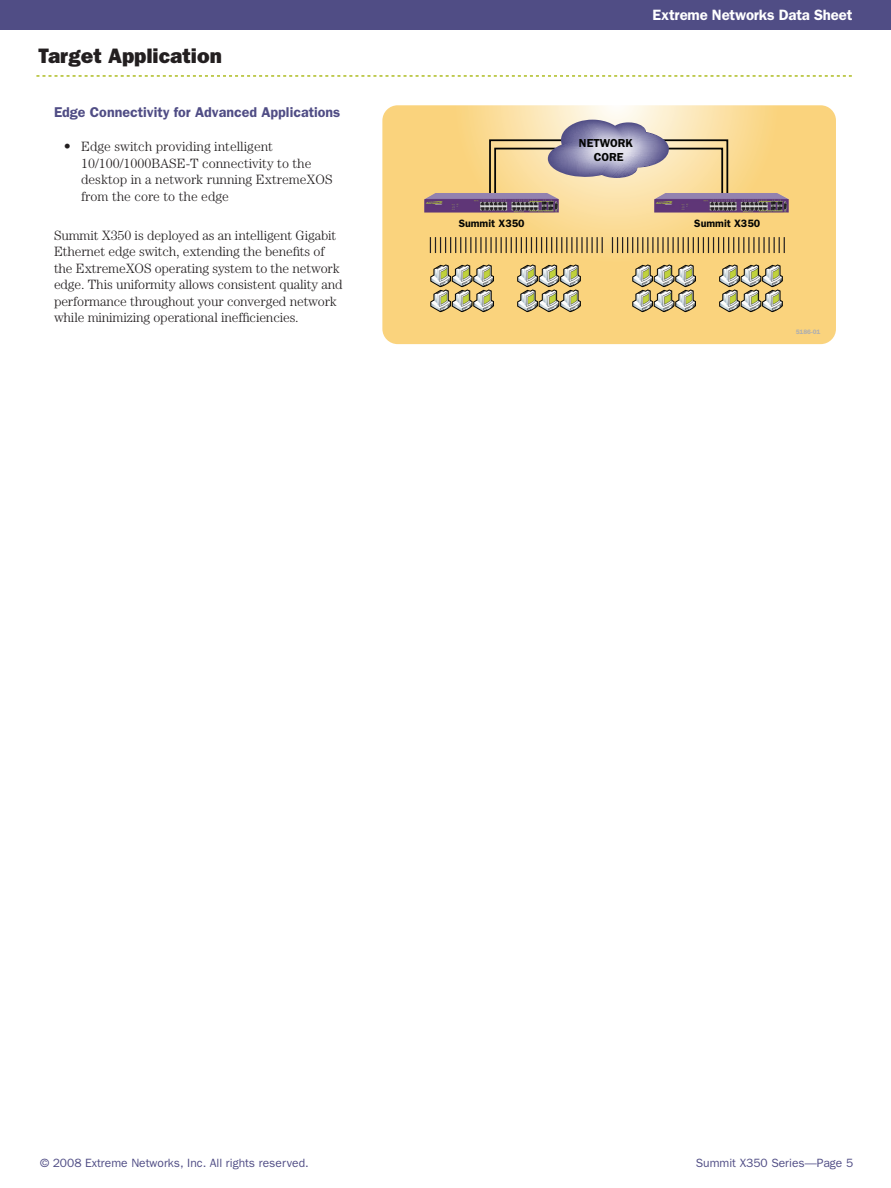
<style>
.page{position:relative;width:891px;height:1188px;background:#fff}
.page>*{position:absolute;margin:0;border:0;box-sizing:border-box;transform-origin:0 0}
.t1{font:800 21px "Franklin Gothic";color:#231f20}
.t2{font:600 15px "Franklin Gothic";letter-spacing:-.01em;color:#fff}
.t3{font:600 14.25px "Franklin Gothic";color:#504d85}
.t4{font:300 13.5px/16.5px "Century";letter-spacing:-.01em;color:#231f20}
.t5{font:12px "Franklin Gothic";color:#504d85}
.t6{font:600 11.7px/14.2px "Franklin Gothic";color:#040503;text-align:center}
.t7{font:600 10.65px "Franklin Gothic";color:#040503}
.t8{font:600 6.45px "Franklin Gothic";color:#adaeb1}
.s1{font-size:14.25px}
</style>
<div class="page">
<div style="left:0;top:0;width:891px;height:29px;background:#504d85"></div>
<svg style="left:36px;top:75px;width:816px;height:2px"></svg>
<svg style="left:382px;top:105px;width:454px;height:239px"></svg>
<svg style="left:430px;top:237px;width:173px;height:16px"></svg>
<svg style="left:612px;top:237px;width:173px;height:16px"></svg>
<svg style="left:488px;top:120px;width:241px;height:81px"></svg>
<svg style="left:430px;top:265px;width:64px;height:47px"></svg>
<svg style="left:517px;top:265px;width:64px;height:47px"></svg>
<svg style="left:632px;top:265px;width:64px;height:47px"></svg>
<svg style="left:719px;top:265px;width:64px;height:47px"></svg>
<img style="left:424px;top:193px;width:135px;height:20px">
<img style="left:654px;top:193px;width:135px;height:20px">
<h1 class="t1" style="left:39px;top:43px;width:185px">Target Application</h1>
<p class="t3" style="left:54px;top:104px;width:288px">Edge Connectivity for Advanced Applications</p>
<p class="t4" style="left:81px;top:138px;width:253px;text-indent:-17px"><span class="s1">•</span> Edge switch providing intelligent 10/100/1000BASE-T connectivity to the desktop in a network running ExtremeXOS from the core to the edge</p>
<p class="t4" style="left:54px;top:227px;width:290px">Summit X350 is deployed as an intelligent Gigabit Ethernet edge switch, extending the benefits of the ExtremeXOS operating system to the network edge. This uniformity allows consistent quality and performance throughout your converged network while minimizing operational inefficiencies.</p>
<p class="t2" style="left:653px;top:6px;width:201px">Extreme Networks Data Sheet</p>
<p class="t6" style="left:579px;top:135px;width:56px">NETWORK<br>CORE</p>
<p class="t7" style="left:459px;top:217px;width:67px">Summit X350</p>
<p class="t7" style="left:694px;top:217px;width:67px">Summit X350</p>
<p class="t8" style="left:796px;top:328px;width:26px">5186-01</p>
<p class="t5" style="left:40px;top:1156px;width:270px">© 2008 Extreme Networks, Inc. All rights reserved.</p>
<p class="t5" style="left:696px;top:1156px;width:159px">Summit X350 Series—Page 5</p>
</div>
